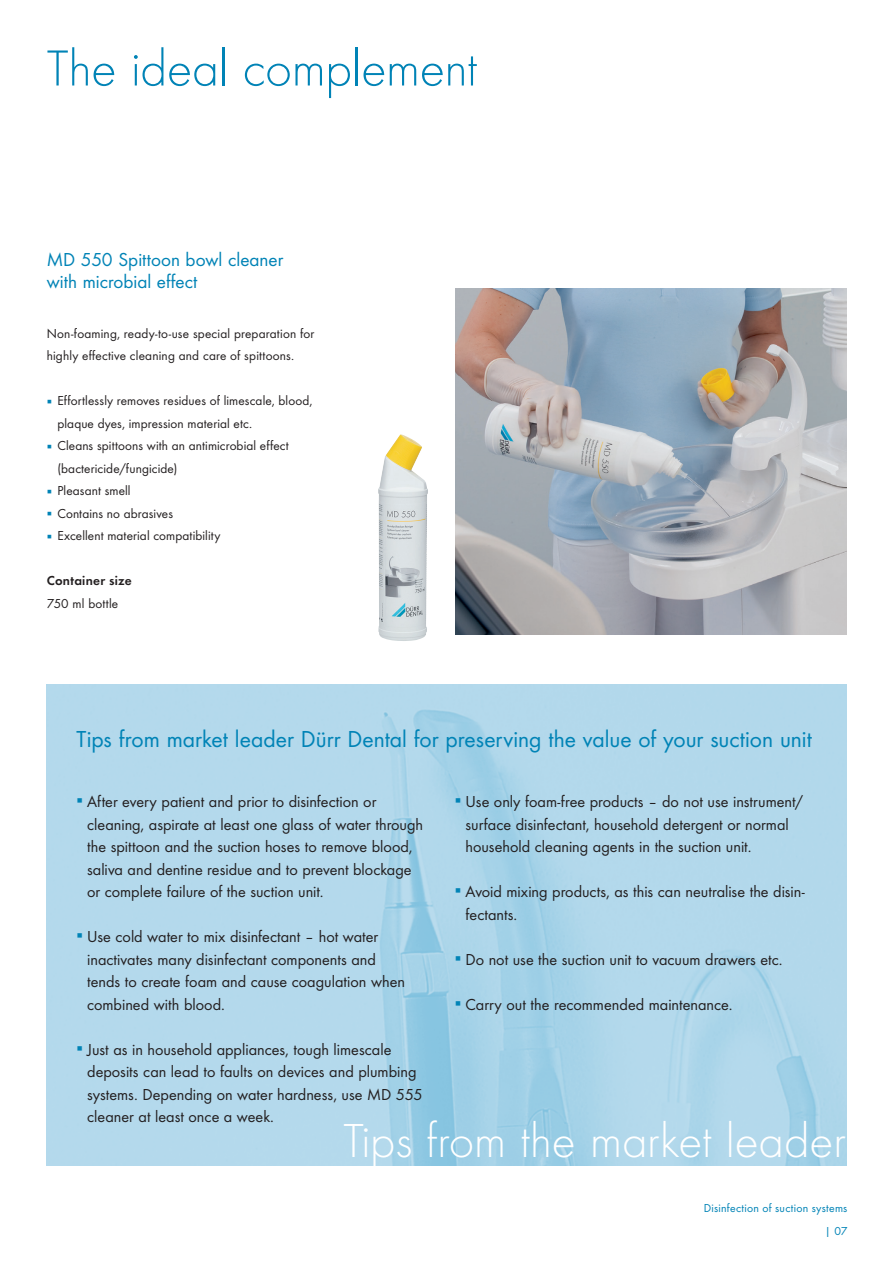
<style>
.page{position:relative;width:893px;height:1263px;background:#fff}
.page>*{position:absolute;margin:0;border:0;box-sizing:border-box;transform-origin:0 0}
.t1{font:300 52.5px "Futura TOT";letter-spacing:-.01em;color:#0083b6}
.t2{font:300 49.5px "Futura TOT";letter-spacing:-.005em;color:#fff}
.t3{font:24px "Futura TOT Boo";color:#0083b6}
.t4{font:19.5px/22.5px "Futura TOT Boo";color:#0083b6}
.t5{font:16.5px/22.5px "Futura TOT Boo";color:#231f20}
.t6{font:13.5px/22.5px "Futura TOT Boo";letter-spacing:.01em;color:#231f20}
.t7{font:13.5px "Futura TOT Dem";letter-spacing:.015em;color:#231f20}
.t8{font:12px/22.5px "Futura TOT Boo";letter-spacing:.02em;color:#0083b6;text-align:right}
.s1{color:#0083b6}
</style>
<div class="page">
<img style="left:47px;top:684px;width:799px;height:482px">
<img style="left:378px;top:434px;width:50px;height:207px">
<img style="left:455px;top:288px;width:391px;height:346px">
<h1 class="t1" style="left:47px;top:38px;width:432px">The ideal complement</h1>
<p class="t4" style="left:47px;top:248px;width:238px">MD 550 Spittoon bowl cleaner with microbial effect</p>
<p class="t6" style="left:47px;top:322px;width:269px">Non-foaming, ready-to-use special preparation for highly effective cleaning and care of spittoons.</p>
<p class="t6" style="left:57px;top:389px;width:256px;text-indent:-11px"><span class="s1">▪</span> Effortlessly removes residues of limescale, blood, plaque dyes, impression material etc.</p>
<p class="t6" style="left:57px;top:434px;width:233px;text-indent:-11px"><span class="s1">▪</span> Cleans spittoons with an antimicrobial effect (bactericide/fungicide)</p>
<p class="t6" style="left:47px;top:479px;width:85px"><span class="s1">▪</span> Pleasant smell</p>
<p class="t6" style="left:47px;top:502px;width:128px"><span class="s1">▪</span> Contains no abrasives</p>
<p class="t6" style="left:47px;top:524px;width:175px"><span class="s1">▪</span> Excellent material compatibility</p>
<p class="t7" style="left:47px;top:572px;width:87px">Container size</p>
<p class="t6" style="left:47px;top:592px;width:73px">750 ml bottle</p>
<h3 class="t3" style="left:77px;top:725px;width:737px">Tips from market leader Dürr Dental for preserving the value of your suction unit</h3>
<p class="t5" style="left:87px;top:790px;width:338px;text-indent:-11px"><span class="s1">▪</span> After every patient and prior to disinfection or cleaning, aspirate at least one glass of water through the spittoon and the suction hoses to remove blood, saliva and dentine residue and to prevent blockage or complete failure of the suction unit.</p>
<p class="t5" style="left:87px;top:925px;width:319px;text-indent:-11px"><span class="s1">▪</span> Use cold water to mix disinfectant – hot water inactivates many disinfectant components and tends to create foam and cause coagulation when combined with blood.</p>
<p class="t5" style="left:87px;top:1038px;width:337px;text-indent:-11px"><span class="s1">▪</span> Just as in household appliances, tough limescale deposits can lead to faults on devices and plumbing systems. Depending on water hardness, use MD 555 cleaner at least once a week.</p>
<p class="t5" style="left:466px;top:790px;width:339px;text-indent:-11px"><span class="s1">▪</span> Use only foam-free products – do not use instrument/ surface disinfectant, household detergent or normal household cleaning agents in the suction unit.</p>
<p class="t5" style="left:466px;top:880px;width:341px;text-indent:-11px"><span class="s1">▪</span> Avoid mixing products, as this can neutralise the disin&shy;fectants.</p>
<p class="t5" style="left:455px;top:948px;width:329px"><span class="s1">▪</span> Do not use the suction unit to vacuum drawers etc.</p>
<p class="t5" style="left:455px;top:993px;width:279px"><span class="s1">▪</span> Carry out the recommended maintenance.</p>
<h2 class="t2" style="left:344px;top:1112px;width:504px">Tips from the market leader</h2>
<p class="t8" style="left:704px;top:1197px;width:145px">Disinfection of suction systems | 07</p>
</div>
